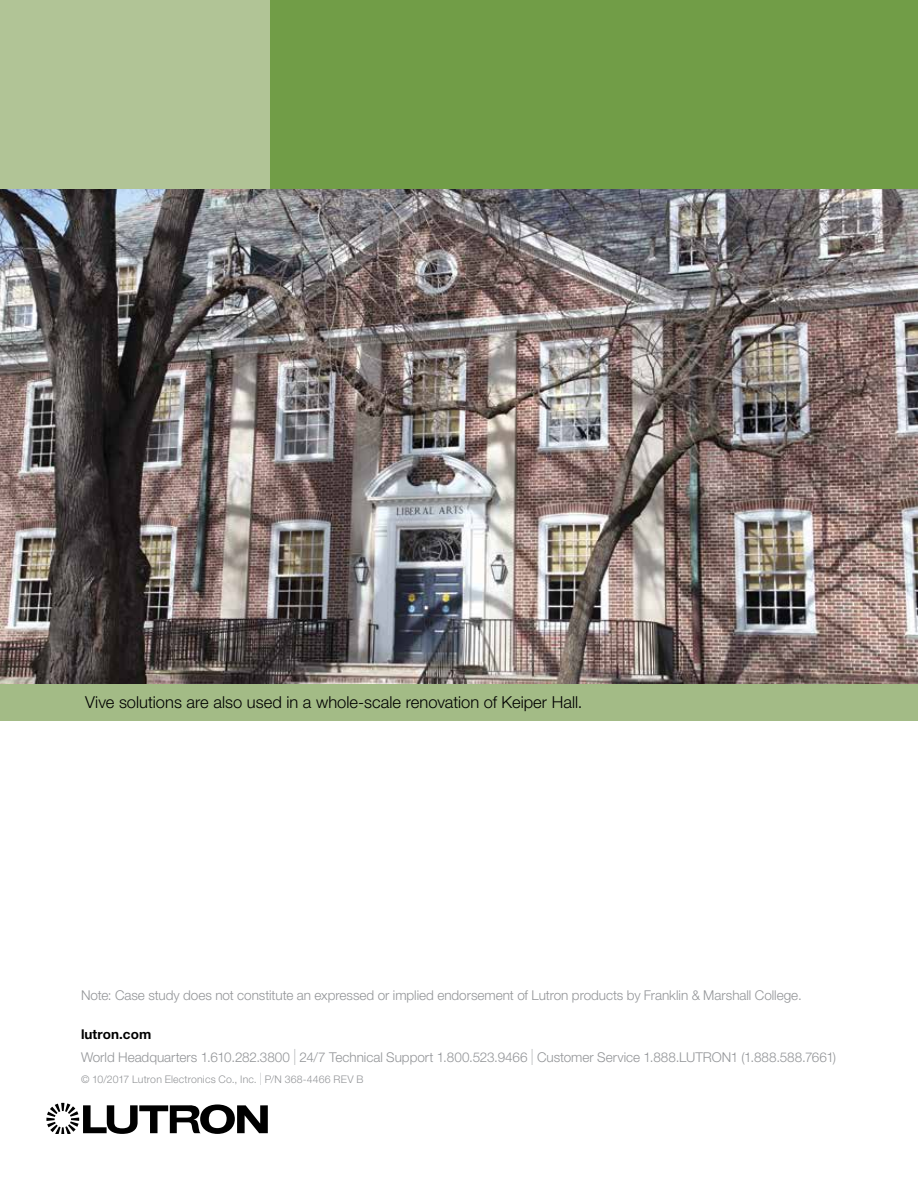
<style>
.page{position:relative;width:918px;height:1188px;background:#fff}
.page>*{position:absolute;margin:0;border:0;box-sizing:border-box;transform-origin:0 0}
.t1{font:300 16.5px "Helvetica Neue LT Std";color:#000}
.t2{font:300 13.5px/22.5px "Helvetica Neue LT Std";color:#939598}
.t3{font:300 10.5px "Helvetica Neue LT Std";letter-spacing:.015em;color:#939598}
.s1{font-weight:700;color:#000}
.s2{font-weight:200;font-size:22.5px}
.s3{font-weight:200;font-size:17.25px}
</style>
<div class="page">
<svg style="left:46px;top:1103px;width:222px;height:31px"></svg>
<img style="left:0;top:189px;width:918px;height:495px">
<div style="left:0;top:684px;width:918px;height:36px;background:#a3bb86"></div>
<div style="left:262px;top:0;width:656px;height:189px;background:#719d47"></div>
<div style="left:0;top:0;width:270px;height:189px;background:#b1c496"></div>
<p class="t1" style="left:85px;top:692px;width:499px">Vive solutions are also used in a whole-scale renovation of Keiper Hall.</p>
<p class="t2" style="left:81px;top:984px;width:722px">Note: Case study does not constitute an expressed or implied endorsement of Lutron products by Franklin &amp; Marshall College.</p>
<p class="t2" style="left:81px;top:1023px;width:757px"><span class="s1">lutron.com<br></span>World Headquarters 1.610.282.3800 <span class="s2">I</span> 24/7 Technical Support 1.800.523.9466 <span class="s2">I</span> Customer Service 1.888.LUTRON1 (1.888.588.7661)</p>
<p class="t3" style="left:81px;top:1072px;width:284px">© 10/2017 Lutron Electronics Co., Inc. <span class="s3">I</span> P/N 368-4466 REV B</p>
</div>
